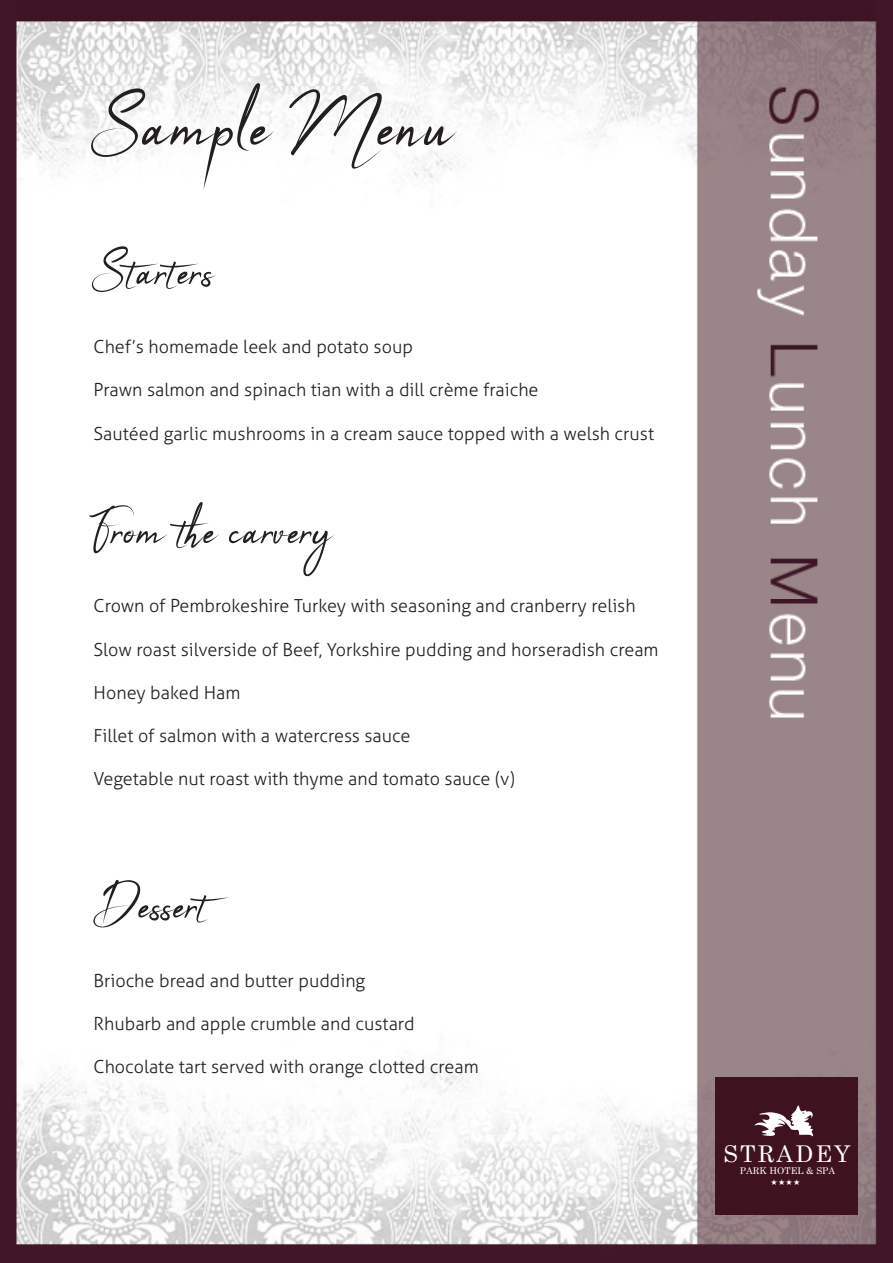
<style>
.page{position:relative;width:893px;height:1263px;background:#fff}
.page>*{position:absolute;margin:0;border:0;box-sizing:border-box;transform-origin:0 0}
.t1{font:90px "Apalu";color:#231f20}
.t2{font:60px "Apalu";color:#231f20}
.t3{font:23.1px "Century Schoolbook";letter-spacing:.095em;color:#fff}
.t4{font:300 18px "Aller";color:#231f20}
.t5{font:9.3px "Century Schoolbook";color:#fff}
.t6{font:8.1px "Zapf Dingbats";color:#fff}
</style>
<div class="page">
<img style="left:1px;top:1px;width:892px;height:1262px">
<div style="left:715px;top:1077px;width:143px;height:138px;background:#3e121f"></div>
<svg style="left:754px;top:1105px;width:60px;height:32px"></svg>
<p class="t1" style="left:94px;top:72px;width:364px">Sample Menu</p>
<p class="t2" style="left:94px;top:235px;width:123px">Starters</p>
<p class="t4" style="left:94px;top:336px;width:321px">Chef’s homemade leek and potato soup</p>
<p class="t4" style="left:94px;top:379px;width:447px">Prawn salmon and spinach tian with a dill crème fraiche</p>
<p class="t4" style="left:94px;top:422px;width:562px">Sautéed garlic mushrooms in a cream sauce topped with a welsh crust</p>
<p class="t2" style="left:94px;top:495px;width:242px">From the carvery</p>
<p class="t4" style="left:94px;top:595px;width:544px">Crown of Pembrokeshire Turkey with seasoning and cranberry relish</p>
<p class="t4" style="left:94px;top:638px;width:567px">Slow roast silverside of Beef, Yorkshire pudding and horseradish cream</p>
<p class="t4" style="left:94px;top:682px;width:148px">Honey baked Ham</p>
<p class="t4" style="left:94px;top:725px;width:318px">Fillet of salmon with a watercress sauce</p>
<p class="t4" style="left:94px;top:768px;width:423px">Vegetable nut roast with thyme and tomato sauce (v)</p>
<p class="t2" style="left:94px;top:869px;width:117px">Dessert</p>
<p class="t4" style="left:94px;top:970px;width:273px">Brioche bread and butter pudding</p>
<p class="t4" style="left:94px;top:1013px;width:322px">Rhubarb and apple crumble and custard</p>
<p class="t4" style="left:94px;top:1056px;width:387px">Chocolate tart served with orange clotted cream</p>
<p class="t3" style="left:723px;top:1134px;width:128px">STRADEY</p>
<p class="t5" style="left:740px;top:1163px;width:97px">PARK HOTEL &amp; SPA</p>
<p class="t6" style="left:771px;top:1178px;width:31px">★★★★</p>
</div>
